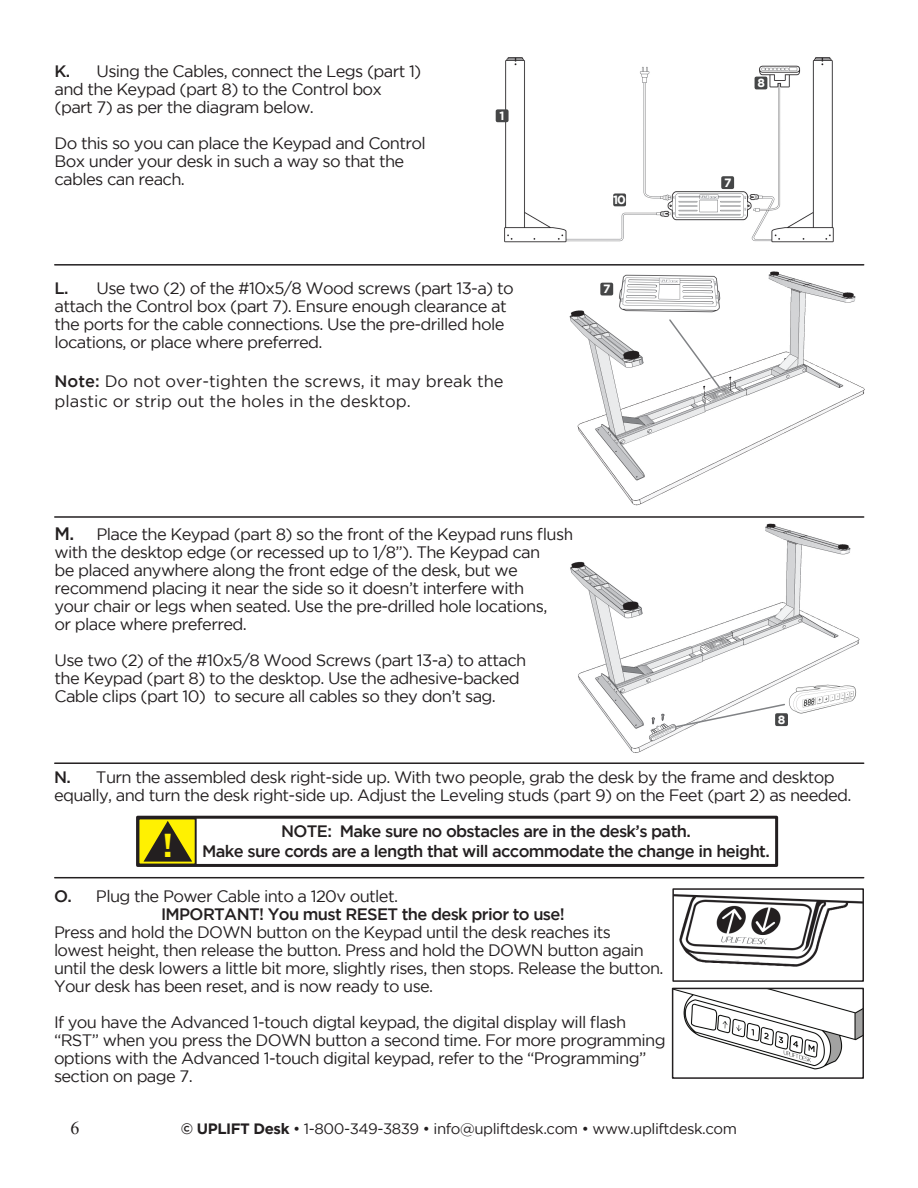
<style>
.page{position:relative;width:918px;height:1188px;background:#fff}
.page>*{position:absolute;margin:0;border:0;box-sizing:border-box;transform-origin:0 0}
.t1{font:18px "Times New Roman";color:#231f20}
.t2{font:16.5px/18px "Gotham";letter-spacing:-.04em;color:#231f20}
.t3{font:500 16.5px/19.8px "Gotham";letter-spacing:-.04em;color:#231f20}
.t4{font:16.5px/19.8px "Gotham";color:#231f20}
.t5{font:15px "Gotham";letter-spacing:-.03em;color:#231f20}
.t6{font:700 12px "Gotham";color:#fff}
.s1{font-weight:500}
.s2{font-weight:500;font-size:18px}
.s3{font-weight:700;font-size:33px;color:#fff101}
.s4{font-weight:400}
.s5{font-weight:700}
</style>
<div class="page">
<img style="left:503px;top:57px;width:331px;height:186px">
<hr style="left:55px;top:264px;width:809px;height:2px;background:#231f20">
<img style="left:569px;top:271px;width:296px;height:234px">
<img style="left:703px;top:377px;width:29px;height:26px">
<svg style="left:668px;top:318px;width:53px;height:71px"></svg>
<img style="left:618px;top:273px;width:102px;height:40px">
<hr style="left:55px;top:516px;width:809px;height:2px;background:#231f20">
<hr style="left:55px;top:762px;width:809px;height:2px;background:#231f20">
<img style="left:570px;top:523px;width:290px;height:230px">
<svg style="left:675px;top:703px;width:111px;height:25px"></svg>
<img style="left:788px;top:684px;width:68px;height:30px">
<hr style="left:55px;top:877px;width:809px;height:1px;background:#231f20">
<div style="left:136px;top:816px;width:642px;height:51px;border:3px solid #231f20"></div>
<div style="left:138px;top:818px;width:58px;height:47px;background:#fff101"></div>
<div style="left:137px;top:817px;width:60px;height:49px;border:2px solid #231f20"></div>
<svg style="left:144px;top:821px;width:48px;height:41px"></svg>
<div style="left:496px;top:109px;width:13px;height:13px;background:#454647;border-radius:2px"></div>
<div style="left:721px;top:176px;width:13px;height:13px;background:#454647;border-radius:2px"></div>
<div style="left:600px;top:283px;width:13px;height:13px;background:#454647;border-radius:2px"></div>
<div style="left:755px;top:77px;width:12px;height:12px;background:#454647;border-radius:2px"></div>
<div style="left:613px;top:193px;width:13px;height:13px;background:#454647;border-radius:2px"></div>
<div style="left:775px;top:713px;width:13px;height:13px;background:#454647;border-radius:2px"></div>
<img style="left:675px;top:894px;width:186px;height:73px">
<div style="left:672px;top:888px;width:192px;height:94px;border:2px solid #231f20"></div>
<img style="left:678px;top:991px;width:183px;height:79px">
<div style="left:672px;top:988px;width:192px;height:91px;border:2px solid #231f20"></div>
<p class="t2" style="left:55px;top:62px;width:368px"><span class="s1">K.</span> Using the Cables, connect the Legs (part 1) and the Keypad (part 8) to the Control box (part 7) as per the diagram below.</p>
<p class="t2" style="left:55px;top:134px;width:373px">Do this so you can place the Keypad and Control<br>Box under your desk in such a way so that the cables can reach.</p>
<p class="t6" style="left:500px;top:109px;width:7px">1</p>
<p class="t2" style="left:55px;top:279px;width:461px"><span class="s1">L.</span> Use two (2) of the #10x5/8 Wood screws (part 13-a) to attach the Control box (part 7). Ensure enough clearance at the ports for the cable connections. Use the pre-drilled hole locations, or place where preferred.</p>
<p class="t4" style="left:55px;top:371px;width:451px"><span class="s1">Note:</span> Do not over-tighten the screws, it may break the plastic or strip out the holes in the desktop.</p>
<p class="t6" style="left:613px;top:193px;width:14px">10</p>
<p class="t6" style="left:603px;top:282px;width:9px">7</p>
<p class="t2" style="left:55px;top:524px;width:521px"><span class="s2">M.</span> Place the Keypad (part 8) so the front of the Keypad runs flush with the desktop edge (or recessed up to 1/8”). The Keypad can<br>be placed anywhere along the front edge of the desk, but we recommend placing it near the side so it doesn’t interfere with<br>your chair or legs when seated. Use the pre-drilled hole locations,<br>or place where preferred.</p>
<p class="t2" style="left:55px;top:650px;width:473px">Use two (2) of the #10x5/8 Wood Screws (part 13-a) to attach the Keypad (part 8) to the desktop. Use the adhesive-backed<br>Cable clips (part 10) to secure all cables so they don’t sag.</p>
<p class="t6" style="left:757px;top:76px;width:9px">8</p>
<p class="t6" style="left:724px;top:175px;width:9px">7</p>
<p class="t6" style="left:778px;top:713px;width:9px">8</p>
<p class="t2" style="left:54px;top:768px;width:799px"><span class="s1">N.</span> Turn the assembled desk right-side up. With two people, grab the desk by the frame and desktop equally, and turn the desk right-side up. Adjust the Leveling studs (part 9) on the Feet (part 2) as needed.</p>
<p class="t3" style="left:162px;top:821px;width:609px;text-indent:119px">NOTE: Make sure no obstacles are in the desk’s path.<br><span class="s3">!</span> Make sure cords are a length that will accommodate the change in height.</p>
<p class="t3" style="left:161px;top:886px;width:405px;line-height:18px;text-indent:-107px">O. <span class="s4">Plug the Power Cable into a 120v outlet.<br></span>IMPORTANT! You must RESET the desk prior to use!</p>
<p class="t2" style="left:54px;top:923px;width:611px">Press and hold the DOWN button on the Keypad until the desk reaches its lowest height, then release the button. Press and hold the DOWN button again until the desk lowers a little bit more, slightly rises, then stops. Release the button.<br>Your desk has been reset, and is now ready to use.</p>
<p class="t2" style="left:54px;top:1013px;width:613px">If you have the Advanced 1-touch digtal keypad, the digital display will flash “RST” when you press the DOWN button a second time. For more programming options with the Advanced 1-touch digital keypad, refer to the “Programming” section on page 7.</p>
<p class="t1" style="left:71px;top:1115px;width:10px">6</p>
<p class="t5" style="left:181px;top:1120px;width:558px"><span class="s5">© UPLIFT Desk</span> • 1-800-349-3839 • info@upliftdesk.com • www.upliftdesk.com</p>
</div>
